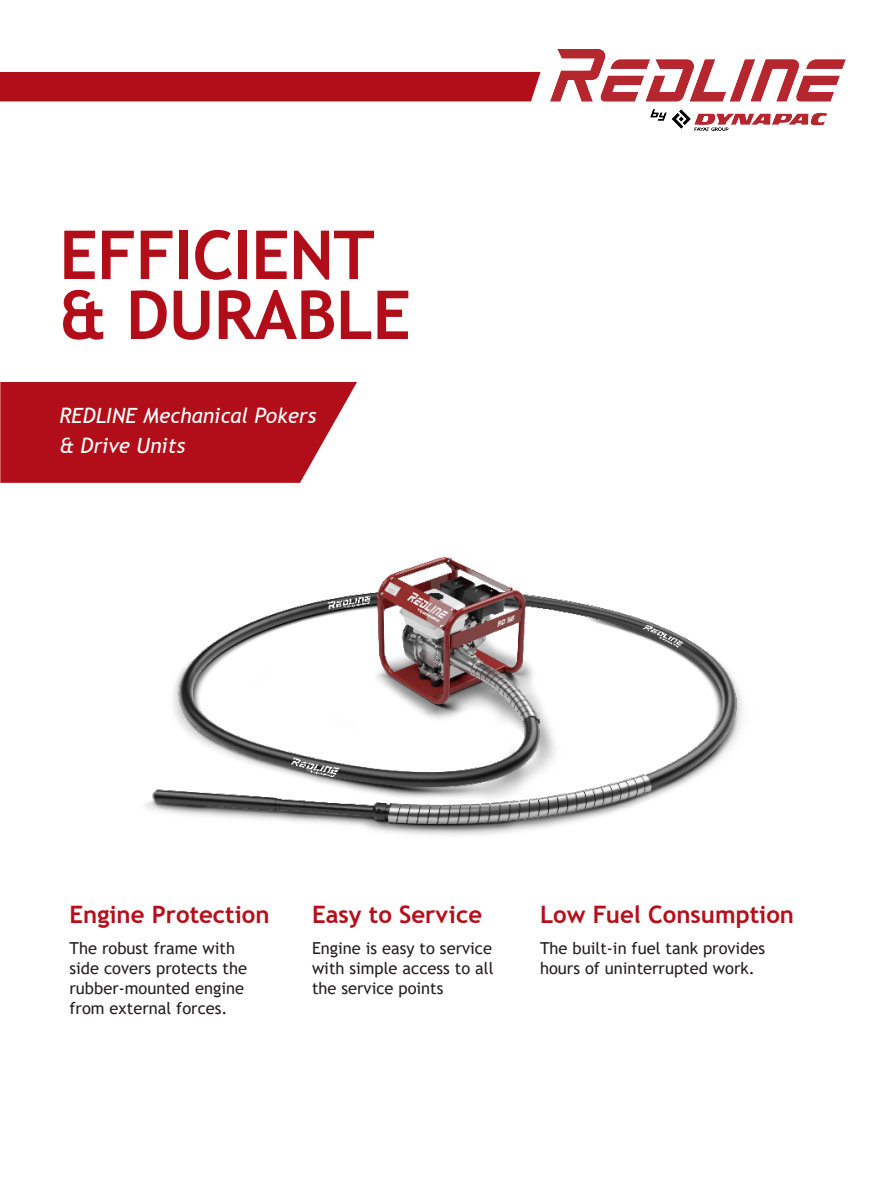
<style>
.page{position:relative;width:893px;height:1191px;background:#fff}
.page>*{position:absolute;margin:0;border:0;box-sizing:border-box;transform-origin:0 0}
._2019-03_Bildrubrik{font:700 67.5px/60px "Trebuchet MS";letter-spacing:-.01em;color:#b20e19}
._2019-03_RÖD_RUBRIK{font:700 24px "Trebuchet MS";color:#b60f1a}
.t1{font:italic 21px/30px "Trebuchet MS";color:#fff}
.t2{font:16.5px/19.8px "Trebuchet MS";color:#231f20}
</style>
<div class="page">
<img style="left:551px;top:50px;width:295px;height:81px">
<div style="left:0;top:72px;width:541px;height:29px;background:#b20e19"></div>
<div style="left:0;top:382px;width:357px;height:101px;background:#b20e19"></div>
<img style="left:28px;top:457px;width:714px;height:379px">
<p class="_2019-03_Bildrubrik" style="left:59px;top:225px;width:353px">EFFICIENT &amp; DURABLE</p>
<p class="t1" style="left:59px;top:400px;width:258px">REDLINE Mechanical Pokers &amp; Drive Units</p>
<p class="_2019-03_RÖD_RUBRIK" style="left:70px;top:899px;width:202px">Engine Protection</p>
<p class="_2019-03_RÖD_RUBRIK" style="left:312px;top:899px;width:172px">Easy to Service</p>
<p class="_2019-03_RÖD_RUBRIK" style="left:540px;top:899px;width:256px">Low Fuel Consumption</p>
<p class="t2" style="left:70px;top:938px;width:179px">The robust frame with side covers protects the rubber-mounted engine from external forces.</p>
<p class="t2" style="left:312px;top:938px;width:183px;text-align:justify">Engine is easy to service with simple access to all the service points</p>
<p class="t2" style="left:540px;top:938px;width:227px">The built-in fuel tank provides hours of uninterrupted work.</p>
</div>
